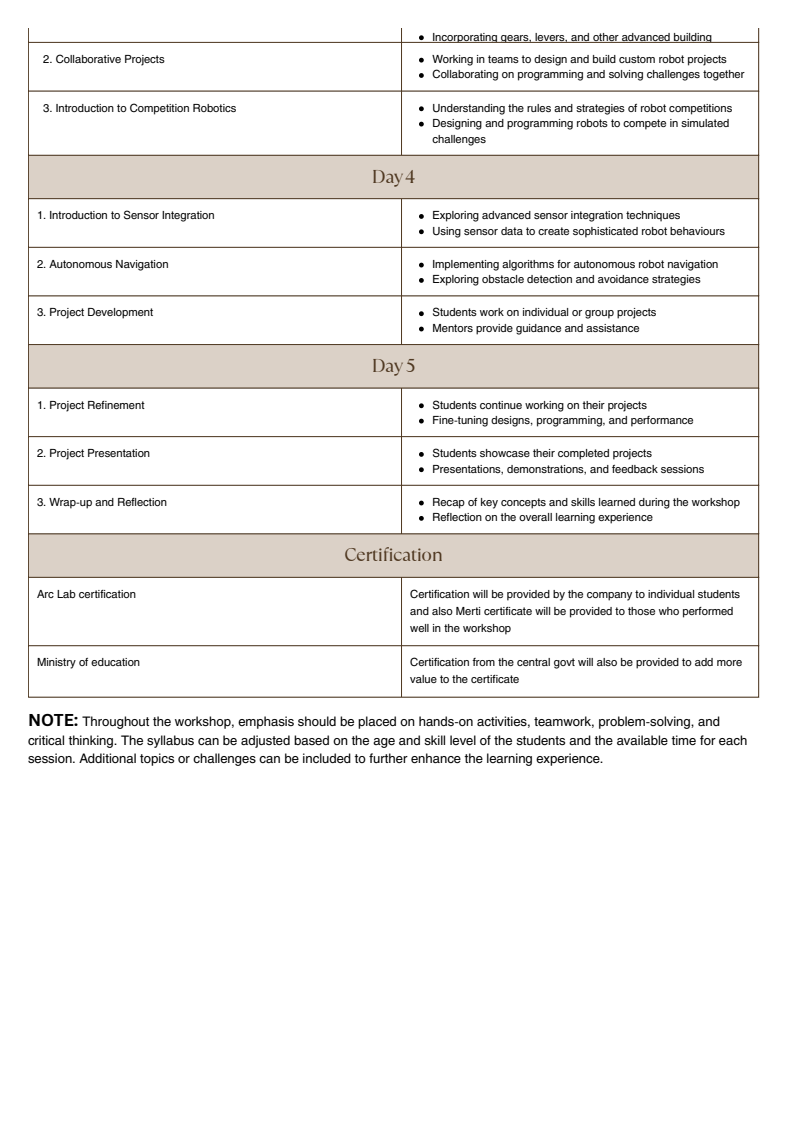
<style>
.page{position:relative;width:787px;height:1135px;background:#fff}
.page>*{position:absolute;margin:0;border:0;box-sizing:border-box;transform-origin:0 0}
.t1{font:18.6px "TT Ramillas";letter-spacing:-.025em;color:#503922}
.t2{font:13px/19.5px "Helios";color:#000}
.t3{font:11.1px/17.1px "Helios";color:#000}
.s1{font-family:"Canva Sans";font-weight:700;font-size:16.7px}
</style>
<div class="page">
<svg style="left:29px;top:40px;width:729px;height:537px"></svg>
<svg style="left:419px;top:35px;width:5px;height:5px"></svg>
<svg style="left:419px;top:58px;width:5px;height:5px"></svg>
<svg style="left:419px;top:73px;width:5px;height:5px"></svg>
<svg style="left:419px;top:106px;width:5px;height:5px"></svg>
<svg style="left:419px;top:122px;width:5px;height:5px"></svg>
<svg style="left:419px;top:214px;width:5px;height:5px"></svg>
<svg style="left:419px;top:229px;width:5px;height:5px"></svg>
<svg style="left:419px;top:263px;width:5px;height:4px"></svg>
<svg style="left:419px;top:278px;width:5px;height:5px"></svg>
<svg style="left:419px;top:311px;width:5px;height:5px"></svg>
<svg style="left:419px;top:327px;width:5px;height:4px"></svg>
<svg style="left:419px;top:403px;width:5px;height:5px"></svg>
<svg style="left:419px;top:419px;width:5px;height:4px"></svg>
<svg style="left:419px;top:452px;width:5px;height:5px"></svg>
<svg style="left:419px;top:467px;width:5px;height:5px"></svg>
<svg style="left:419px;top:501px;width:5px;height:4px"></svg>
<svg style="left:419px;top:516px;width:5px;height:5px"></svg>
<hr style="left:28px;top:28px;width:1px;height:669px;background:#503922">
<hr style="left:401px;top:28px;width:1px;height:127px;background:#503922">
<hr style="left:401px;top:199px;width:1px;height:145px;background:#503922">
<hr style="left:401px;top:388px;width:1px;height:146px;background:#503922">
<hr style="left:401px;top:578px;width:1px;height:119px;background:#503922">
<hr style="left:758px;top:28px;width:1px;height:669px;background:#503922">
<hr style="left:28px;top:28px;width:731px;height:1px;background:#503922">
<hr style="left:28px;top:42px;width:731px;height:1px;background:#503922">
<hr style="left:28px;top:91px;width:731px;height:1px;background:#503922">
<hr style="left:28px;top:155px;width:731px;height:1px;background:#503922">
<hr style="left:28px;top:198px;width:731px;height:1px;background:#503922">
<hr style="left:28px;top:247px;width:731px;height:1px;background:#503922">
<hr style="left:28px;top:296px;width:731px;height:1px;background:#503922">
<hr style="left:28px;top:344px;width:731px;height:1px;background:#503922">
<hr style="left:28px;top:388px;width:731px;height:1px;background:#503922">
<hr style="left:28px;top:436px;width:731px;height:1px;background:#503922">
<hr style="left:28px;top:485px;width:731px;height:1px;background:#503922">
<hr style="left:28px;top:534px;width:731px;height:1px;background:#503922">
<hr style="left:28px;top:577px;width:731px;height:1px;background:#503922">
<hr style="left:28px;top:645px;width:731px;height:1px;background:#503922">
<hr style="left:28px;top:697px;width:731px;height:1px;background:#503922">
<p class="t3" style="left:433px;top:28px;width:281px">Incorporating gears, levers, and other advanced building</p>
<p class="t3" style="left:43px;top:50px;width:123px">2. Collaborative Projects</p>
<p class="t3" style="left:433px;top:50px;width:296px">Working in teams to design and build custom robot projects</p>
<p class="t3" style="left:433px;top:65px;width:313px">Collaborating on programming and solving challenges together</p>
<p class="t3" style="left:43px;top:99px;width:195px">3. Introduction to Competition Robotics</p>
<p class="t3" style="left:433px;top:99px;width:301px">Understanding the rules and strategies of robot competitions</p>
<p class="t3" style="left:433px;top:115px;width:298px;line-height:16px">Designing and programming robots to compete in simulated challenges</p>
<p class="t1" style="left:372px;top:163px;width:45px">Day4</p>
<p class="t3" style="left:37px;top:206px;width:179px">1. Introduction to Sensor Integration</p>
<p class="t3" style="left:433px;top:206px;width:250px">Exploring advanced sensor integration techniques</p>
<p class="t3" style="left:433px;top:222px;width:294px">Using sensor data to create sophisticated robot behaviours</p>
<p class="t3" style="left:37px;top:255px;width:133px">2. Autonomous Navigation</p>
<p class="t3" style="left:433px;top:255px;width:288px">Implementing algorithms for autonomous robot navigation</p>
<p class="t3" style="left:433px;top:270px;width:270px">Exploring obstacle detection and avoidance strategies</p>
<p class="t3" style="left:37px;top:304px;width:118px">3. Project Development</p>
<p class="t3" style="left:433px;top:304px;width:225px">Students work on individual or group projects</p>
<p class="t3" style="left:433px;top:319px;width:209px">Mentors provide guidance and assistance</p>
<p class="t1" style="left:372px;top:353px;width:45px">Day 5</p>
<p class="t3" style="left:37px;top:396px;width:109px">1. Project Refinement</p>
<p class="t3" style="left:433px;top:396px;width:216px">Students continue working on their projects</p>
<p class="t3" style="left:433px;top:411px;width:263px">Fine-tuning designs, programming, and performance</p>
<p class="t3" style="left:37px;top:444px;width:115px">2. Project Presentation</p>
<p class="t3" style="left:433px;top:444px;width:221px">Students showcase their completed projects</p>
<p class="t3" style="left:433px;top:460px;width:273px">Presentations, demonstrations, and feedback sessions</p>
<p class="t3" style="left:37px;top:493px;width:131px">3. Wrap-up and Reflection</p>
<p class="t3" style="left:433px;top:493px;width:309px">Recap of key concepts and skills learned during the workshop</p>
<p class="t3" style="left:433px;top:508px;width:222px">Reflection on the overall learning experience</p>
<p class="t1" style="left:344px;top:542px;width:100px">Certification</p>
<p class="t3" style="left:37px;top:585px;width:100px">Arc Lab certification</p>
<p class="t3" style="left:410px;top:585px;width:332px">Certification will be provided by the company to individual students and also Merti certificate will be provided to those who performed well in the workshop</p>
<p class="t3" style="left:37px;top:653px;width:105px">Ministry of education</p>
<p class="t3" style="left:410px;top:654px;width:333px;line-height:16.7px">Certification from the central govt will also be provided to add more value to the certificate</p>
<p class="t2" style="left:28px;top:711px;width:721px"><span class="s1">NOTE:</span> Throughout the workshop, emphasis should be placed on hands-on activities, teamwork, problem-solving, and critical thinking. The syllabus can be adjusted based on the age and skill level of the students and the available time for each</p>
<p class="t2" style="left:28px;top:748px;width:577px">session. Additional topics or challenges can be included to further enhance the learning experience.</p>
</div>
